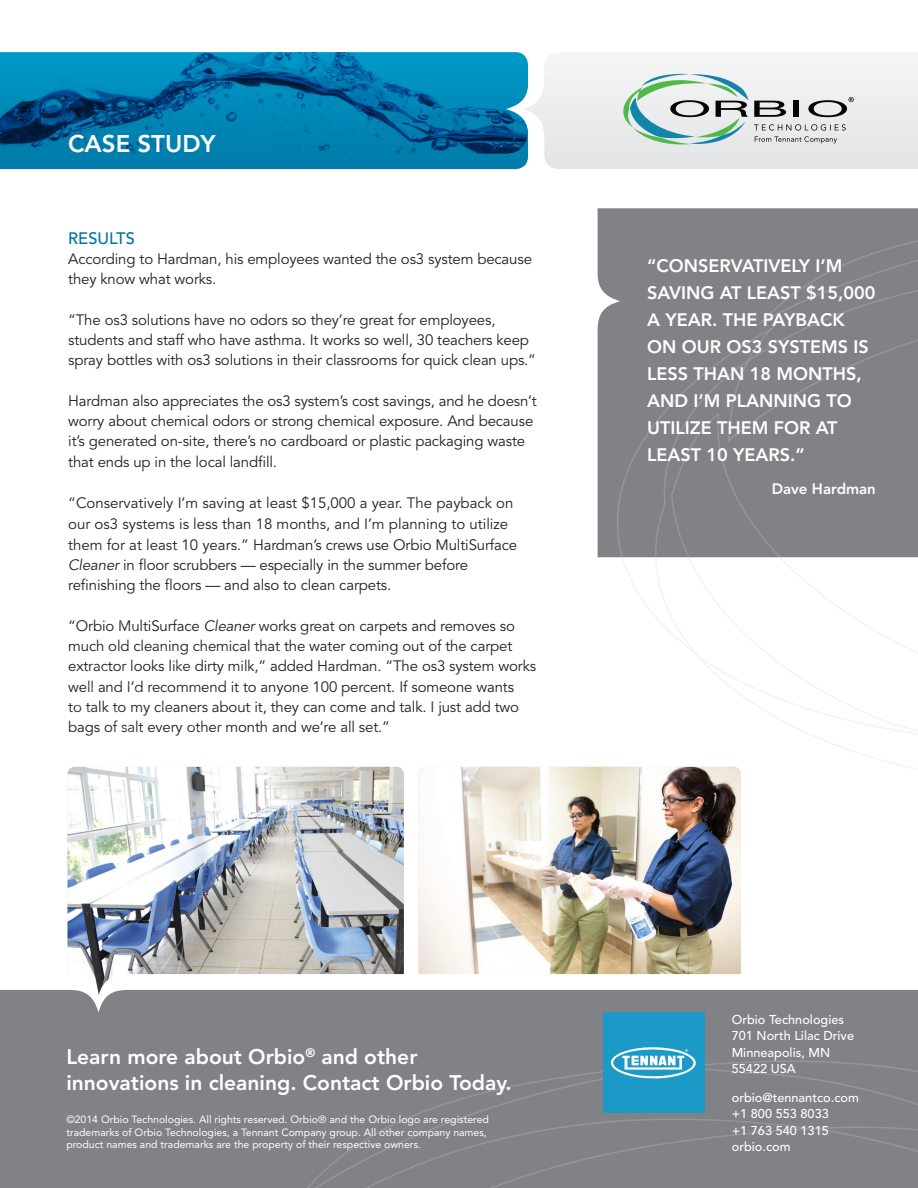
<style>
.page{position:relative;width:918px;height:1188px;background:#fff}
.page>*{position:absolute;margin:0;border:0;box-sizing:border-box;transform-origin:0 0}
.t1{font:800 24px "Avenir";color:#fff}
.t2{font:800 21px/25.5px "Avenir";color:#fff}
.t3{font:800 18px/27px "Avenir";color:#fff}
.t4{font:500 16.5px "Avenir";color:#0072a1}
.t5{font:15px/20.2px "Avenir";letter-spacing:-.01em;color:#231f20}
.t6{font:800 15px "Avenir";color:#fff}
.t7{font:500 12.75px/16.5px "Avenir";color:#fff}
.t8{font:10.5px/12.6px "Avenir";color:#fff}
.s1{font-style:italic}
</style>
<div class="page">
<svg style="left:544px;top:59px;width:374px;height:110px"></svg>
<div style="left:0;top:154px;width:506px;height:15px;background:#007dac"></div>
<img style="left:0;top:52px;width:506px;height:102px">
<svg style="left:623px;top:74px;width:231px;height:70px"></svg>
<svg style="left:506px;top:52px;width:38px;height:118px"></svg>
<img style="left:302px;top:767px;width:102px;height:207px">
<img style="left:419px;top:767px;width:322px;height:207px">
<div style="left:620px;top:208px;width:298px;height:114px;background:#808285"></div>
<svg style="left:597px;top:208px;width:23px;height:350px;background:#898b8e"></svg>
<svg style="left:779px;top:443px;width:139px;height:205px"></svg>
<svg style="left:689px;top:648px;width:229px;height:141px"></svg>
<svg style="left:615px;top:322px;width:164px;height:340px"></svg>
<div style="left:727px;top:223px;width:191px;height:220px;background:#808285"></div>
<img style="left:67px;top:766px;width:235px;height:208px">
<div style="left:0;top:1013px;width:918px;height:175px;background:#808285"></div>
<svg style="left:0;top:974px;width:918px;height:39px"></svg>
<div style="left:603px;top:1013px;width:101px;height:100px;background:#1b9ac7"></div>
<svg style="left:273px;top:1047px;width:645px;height:141px;background:#7b858a"></svg>
<h1 class="t1" style="left:68px;top:129px;width:149px">CASE STUDY</h1>
<p class="t4" style="left:68px;top:229px;width:68px">RESULTS</p>
<p class="t5" style="left:68px;top:249px;width:465px">According to Hardman, his employees wanted the os3 system because they know what works.</p>
<p class="t5" style="left:68px;top:310px;width:469px">“The os3 solutions have no odors so they’re great for employees, students and staff who have asthma. It works so well, 30 teachers keep spray bottles with os3 solutions in their classrooms for quick clean ups.”</p>
<p class="t5" style="left:68px;top:391px;width:470px">Hardman also appreciates the os3 system’s cost savings, and he doesn’t worry about chemical odors or strong chemical exposure. And because it’s generated on-site, there’s no cardboard or plastic packaging waste that ends up in the local landfill.</p>
<p class="t5" style="left:68px;top:493px;width:451px;line-height:20.7px">“Conservatively I’m saving at least $15,000 a year. The payback on our os3 systems is less than 18 months, and I’m planning to utilize them for at least 10 years.” Hardman’s crews use Orbio MultiSurface <span class="s1">Cleaner</span> in floor scrubbers — especially in the summer before refinishing the floors — and also to clean carpets.</p>
<p class="t5" style="left:68px;top:616px;width:469px">“Orbio MultiSurface <span class="s1">Cleaner</span> works great on carpets and removes so much old cleaning chemical that the water coming out of the carpet extractor looks like dirty milk,” added Hardman. “The os3 system works well and I’d recommend it to anyone 100 percent. If someone wants<br>to talk to my cleaners about it, they can come and talk. I just add two bags of salt every other month and we’re all set.”</p>
<p class="t3" style="left:647px;top:252px;width:230px">“CONSERVATIVELY I’M<br>SAVING AT LEAST $15,000<br>A YEAR. THE PAYBACK<br>ON OUR OS3 SYSTEMS IS<br>LESS THAN 18 MONTHS,<br>AND I’M PLANNING TO<br>UTILIZE THEM FOR AT<br>LEAST 10 YEARS.”</p>
<p class="t6" style="left:772px;top:480px;width:106px">Dave Hardman</p>
<h2 class="t2" style="left:66px;top:1044px;width:447px">Learn more about Orbio<sup>®</sup> and other innovations in cleaning. Contact Orbio Today.</h2>
<p class="t8" style="left:66px;top:1113px;width:424px">©2014 Orbio Technologies. All rights reserved. Orbio® and the Orbio logo are registered trademarks of Orbio Technologies, a Tennant Company group. All other company names, product names and trademarks are the property of their respective owners.</p>
<p class="t7" style="left:732px;top:1012px;width:124px">Orbio Technologies<br>701 North Lilac Drive<br>Minneapolis, MN<br>55422 USA</p>
<p class="t7" style="left:732px;top:1089px;width:129px">orbio@tennantco.com +1 800 553 8033<br>+1 763 540 1315 orbio.com</p>
</div>
